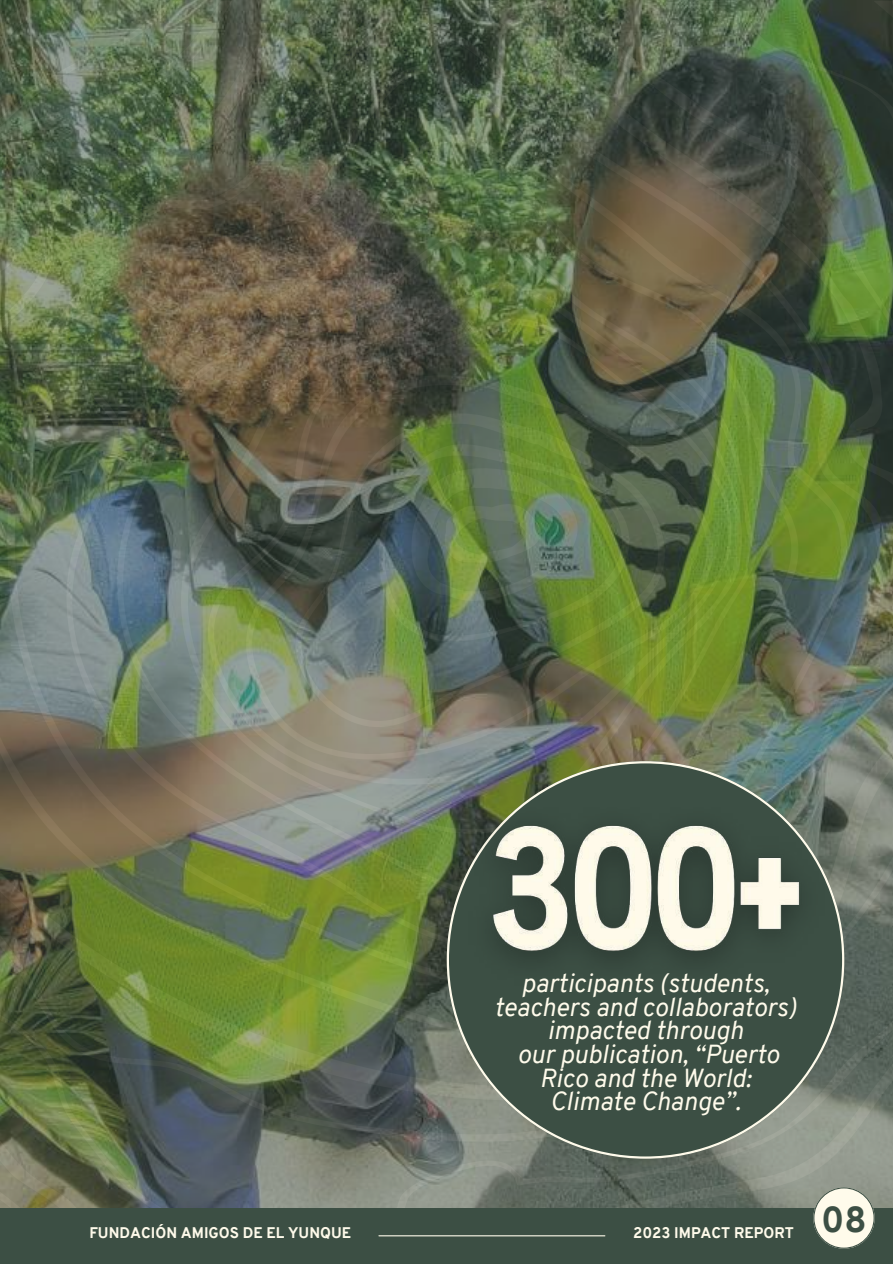
<style>
.page{position:relative;width:893px;height:1264px;background:#fff}
.page>*{position:absolute;margin:0;border:0;box-sizing:border-box;transform-origin:0 0}
.t1{font:800 35.25px "Overpass";color:#3c4f44}
.t2{font:italic 25.5px/23.7px "Overpass";color:#fffbeb;text-align:center}
.t3{font:800 15px "Overpass";color:#fffbeb}
</style>
<div class="page">
<img style="left:0;top:0;width:892px;height:1208px">
<div style="left:0;top:1208px;width:892px;height:55px;background:#3c4f44"></div>
<svg style="left:813px;top:1187px;width:61px;height:61px;background:#d6d6c7"></svg>
<svg style="left:446px;top:761px;width:398px;height:397px;background:#556559"></svg>
<img style="left:450px;top:789px;width:392px;height:210px">
<hr style="left:379px;top:1235px;width:226px;height:1px;background:#fffbeb">
<p class="t2" style="left:494px;top:973px;width:304px">participants (students, teachers and collaborators) impacted through<br>our publication, “Puerto<br>Rico and the World:<br>Climate Change”.</p>
<p class="t3" style="left:89px;top:1226px;width:263px">FUNDACIÓN AMIGOS DE EL YUNQUE</p>
<p class="t3" style="left:633px;top:1226px;width:162px">2023 IMPACT REPORT</p>
<h1 class="t1" style="left:821px;top:1205px;width:47px">08</h1>
</div>
